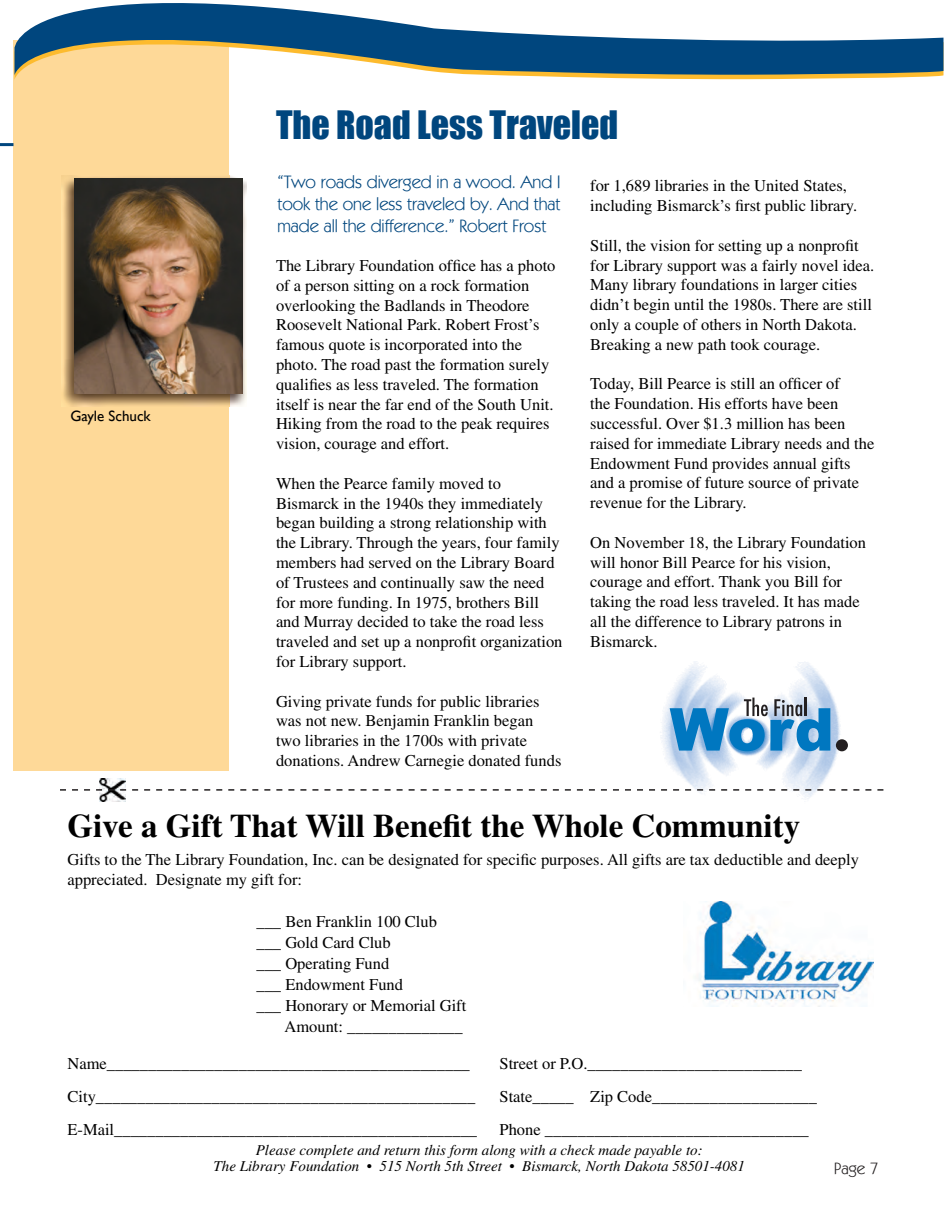
<style>
.page{position:relative;width:945px;height:1215px;background:#fff}
.page>*{position:absolute;margin:0;border:0;box-sizing:border-box;transform-origin:0 0}
.t1{font:36px "Impact";color:#00467e}
.t2{font:700 33px "Times";color:#000}
.t3{font:18px/21.6px "Kabel IT Cby BT";color:#00467e;text-align:justify}
.t4{font:16.5px/19.8px "Times";color:#000}
.t5{font:16.5px "Kabel IT Cby BT";color:#231f20}
.t6{font:italic 15px/16.5px "Times";color:#000;text-align:center}
.t7{font:15px "Gill Sans";color:#000}
</style>
<div class="page">
<img style="left:660px;top:662px;width:188px;height:137px">
<svg style="left:670px;top:698px;width:160px;height:53px;background:#67a4cf"></svg>
<div style="left:836px;top:739px;width:12px;height:12px;background:#231f20;border-radius:50%"></div>
<div style="left:14px;top:40px;width:216px;height:731px;background:#fed998"></div>
<hr style="left:0;top:143px;width:14px;height:3px;background:#00467e">
<svg style="left:15px;top:76px;width:923px;height:4px"></svg>
<svg style="left:15px;top:3px;width:929px;height:73px"></svg>
<img style="left:63px;top:175px;width:184px;height:232px">
<img style="left:74px;top:179px;width:169px;height:214px">
<img style="left:100px;top:779px;width:25px;height:22px">
<svg style="left:60px;top:789px;width:824px;height:2px"></svg>
<img style="left:698px;top:902px;width:176px;height:105px">
<p class="t7" style="left:70px;top:407px;width:82px">Gayle Schuck</p>
<h1 class="t1" style="left:276px;top:103px;width:344px">The Road Less Traveled</h1>
<p class="t3" style="left:278px;top:171px;width:284px">“Two roads diverged in a wood. And I took the one less traveled by. And that made all the difference.” Robert Frost</p>
<p class="t4" style="left:276px;top:257px;width:281px">The Library Foundation office has a photo of a person sitting on a rock formation overlooking the Badlands in Theodore Roosevelt National Park. Robert Frost’s famous quote is incorporated into the photo. The road past the formation surely qualifies as less traveled. The formation itself is near the far end of the South Unit.<br>Hiking from the road to the peak requires vision, courage and effort.</p>
<p class="t4" style="left:276px;top:475px;width:288px">When the Pearce family moved to Bismarck in the 1940s they immediately began building a strong relationship with the Library. Through the years, four family members had served on the Library Board of Trustees and continually saw the need for more funding. In 1975, brothers Bill and Murray decided to take the road less traveled and set up a nonprofit organization for Library support.</p>
<p class="t4" style="left:276px;top:693px;width:287px">Giving private funds for public libraries was not new. Benjamin Franklin began two libraries in the 1700s with private donations. Andrew Carnegie donated funds</p>
<p class="t4" style="left:590px;top:178px;width:269px">for 1,689 libraries in the United States, including Bismarck’s first public library.</p>
<p class="t4" style="left:590px;top:237px;width:286px">Still, the vision for setting up a nonprofit for Library support was a fairly novel idea.<br>Many library foundations in larger cities didn’t begin until the 1980s. There are still only a couple of others in North Dakota.<br>Breaking a new path took courage.</p>
<p class="t4" style="left:590px;top:376px;width:286px">Today, Bill Pearce is still an officer of<br>the Foundation. His efforts have been successful. Over $1.3 million has been raised for immediate Library needs and the Endowment Fund provides annual gifts and a promise of future source of private revenue for the Library.</p>
<p class="t4" style="left:590px;top:534px;width:277px">On November 18, the Library Foundation will honor Bill Pearce for his vision, courage and effort. Thank you Bill for taking the road less traveled. It has made all the difference to Library patrons in Bismarck.</p>
<h2 class="t2" style="left:68px;top:814px;width:734px">Give a Gift That Will Benefit the Whole Community</h2>
<p class="t4" style="left:68px;top:852px;width:793px">Gifts to the The Library Foundation, Inc. can be designated for specific purposes. All gifts are tax deductible and deeply appreciated. Designate my gift for:</p>
<p class="t4" style="left:256px;top:913px;width:182px">___ Ben Franklin 100 Club</p>
<p class="t4" style="left:256px;top:934px;width:136px">___ Gold Card Club</p>
<p class="t4" style="left:256px;top:955px;width:134px">___ Operating Fund</p>
<p class="t4" style="left:256px;top:976px;width:148px">___ Endowment Fund</p>
<p class="t4" style="left:256px;top:997px;width:211px">___ Honorary or Memorial Gift</p>
<p class="t4" style="left:284px;top:1018px;width:180px">Amount: ______________</p>
<p class="t4" style="left:68px;top:1055px;width:404px">Name____________________________________________</p>
<p class="t4" style="left:500px;top:1055px;width:304px">Street or P.O.__________________________</p>
<p class="t4" style="left:68px;top:1088px;width:409px">City______________________________________________</p>
<p class="t4" style="left:500px;top:1088px;width:319px">State_____ Zip Code____________________</p>
<p class="t4" style="left:68px;top:1121px;width:411px">E-Mail____________________________________________</p>
<p class="t4" style="left:499px;top:1121px;width:311px">Phone ________________________________</p>
<p class="t6" style="left:214px;top:1143px;width:533px">Please complete and return this form along with a check made payable to:<br>The Library Foundation • 515 North 5th Street • Bismarck, North Dakota 58501-4081</p>
<p class="t5" style="left:834px;top:1158px;width:46px">Page 7</p>
</div>
